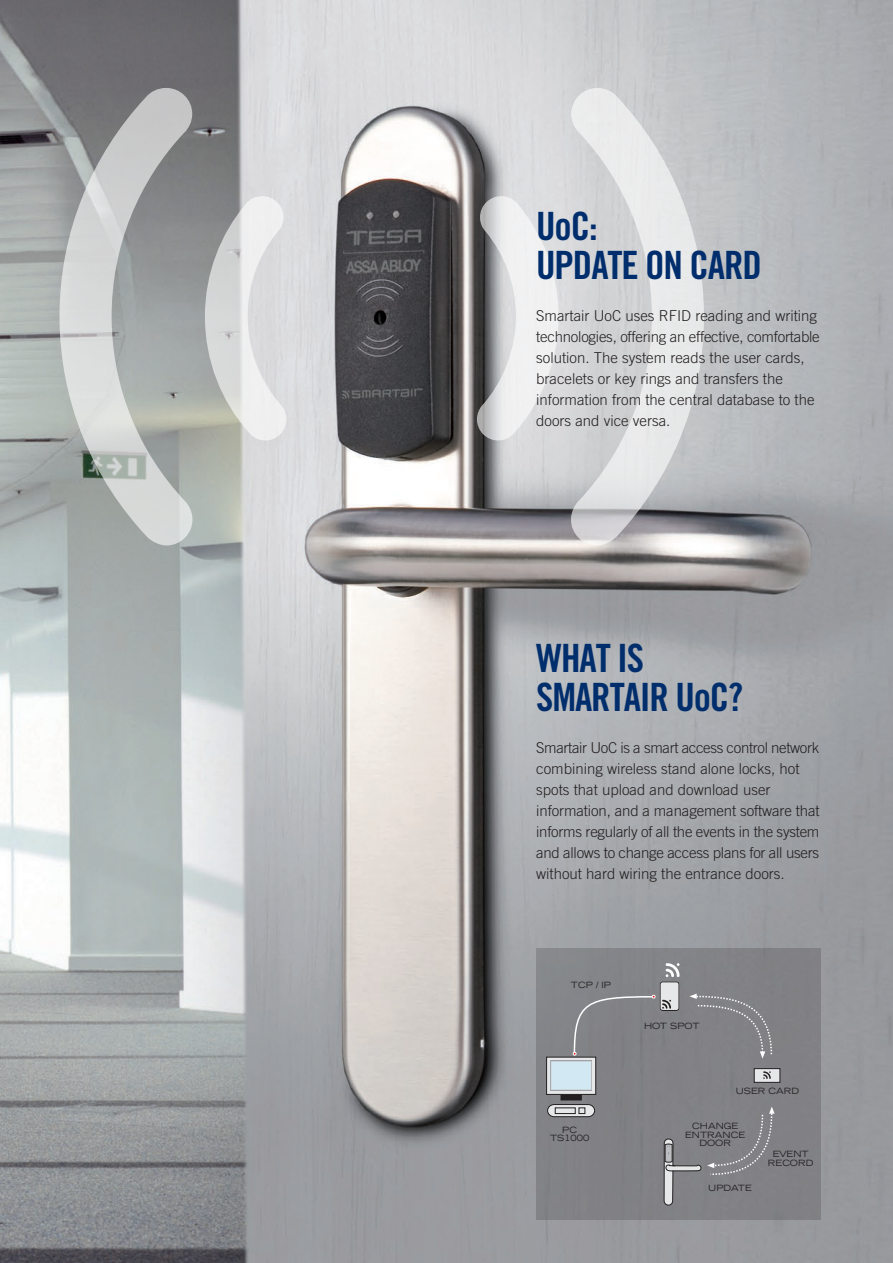
<style>
.page{position:relative;width:893px;height:1263px;background:#fff}
.page>*{position:absolute;margin:0;border:0;box-sizing:border-box;transform-origin:0 0}
.t1{font:39px/39px "Trade Gothic LT Bold Cond Twenty";letter-spacing:-.03em;color:#002e6d}
.t2{font:300 15px/21px "Trade Gothic";color:#231f20}
.t3{font:expanded 8.55px/8.6px "Trade Gothic LH";color:#231f20;text-align:center}
</style>
<div class="page">
<img style="left:0;top:0;width:893px;height:1263px">
<div style="left:536px;top:949px;width:284px;height:271px;background:#818186"></div>
<svg style="left:571px;top:88px;width:133px;height:457px"></svg>
<svg style="left:477px;top:196px;width:82px;height:244px"></svg>
<div style="left:561px;top:1094px;width:21px;height:6px;background:#231f20"></div>
<svg style="left:548px;top:1104px;width:47px;height:13px"></svg>
<div style="left:547px;top:1104px;width:48px;height:13px;border:1px solid #231f20;border-radius:6px"></div>
<div style="left:555px;top:1108px;width:20px;height:6px;border:1px solid #231f20"></div>
<svg style="left:579px;top:1108px;width:6px;height:6px"></svg>
<div style="left:660px;top:982px;width:19px;height:28px;background:#e6e7e8;border-radius:3px"></div>
<div style="left:660px;top:981px;width:19px;height:30px;border:1px solid #231f20;border-radius:3px"></div>
<svg style="left:546px;top:995px;width:109px;height:100px"></svg>
<svg style="left:662px;top:1000px;width:9px;height:9px"></svg>
<svg style="left:666px;top:963px;width:14px;height:14px"></svg>
<div style="left:754px;top:1068px;width:26px;height:15px;background:#e6e7e8;border:1px solid #231f20"></div>
<svg style="left:763px;top:1071px;width:8px;height:8px"></svg>
<svg style="left:689px;top:993px;width:84px;height:65px"></svg>
<svg style="left:707px;top:1107px;width:68px;height:68px"></svg>
<svg style="left:663px;top:1138px;width:38px;height:68px"></svg>
<svg style="left:59px;top:88px;width:133px;height:457px"></svg>
<svg style="left:205px;top:196px;width:81px;height:244px"></svg>
<h1 class="t1" style="left:536px;top:206px;width:227px">UoC:<br>UPDATE ON CARD</h1>
<p class="t2" style="left:536px;top:305px;width:285px">Smartair UoC uses RFID reading and writing technologies, offering an effective, comfortable solution. The system reads the user cards, bracelets or key rings and transfers the information from the central database to the doors and vice versa.</p>
<h1 class="t1" style="left:536px;top:639px;width:209px">WHAT IS<br>SMARTAIR UoC?</h1>
<p class="t2" style="left:536px;top:737px;width:285px">Smartair UoC is a smart access control network combining wireless stand alone locks, hot spots that upload and download user information, and a management software that informs regularly of all the events in the system and allows to change access plans for all users without hard wiring the entrance doors.</p>
<p class="t3" style="left:571px;top:980px;width:42px">TCP / IP</p>
<p class="t3" style="left:550px;top:1125px;width:41px">PC<br>TS1000</p>
<p class="t3" style="left:644px;top:1022px;width:57px">HOT SPOT</p>
<p class="t3" style="left:736px;top:1086px;width:65px">USER CARD</p>
<p class="t3" style="left:685px;top:1121px;width:61px">CHANGE<br>ENTRANCE<br>DOOR</p>
<p class="t3" style="left:708px;top:1183px;width:45px">UPDATE</p>
<p class="t3" style="left:768px;top:1149px;width:47px">EVENT<br>RECORD</p>
</div>
